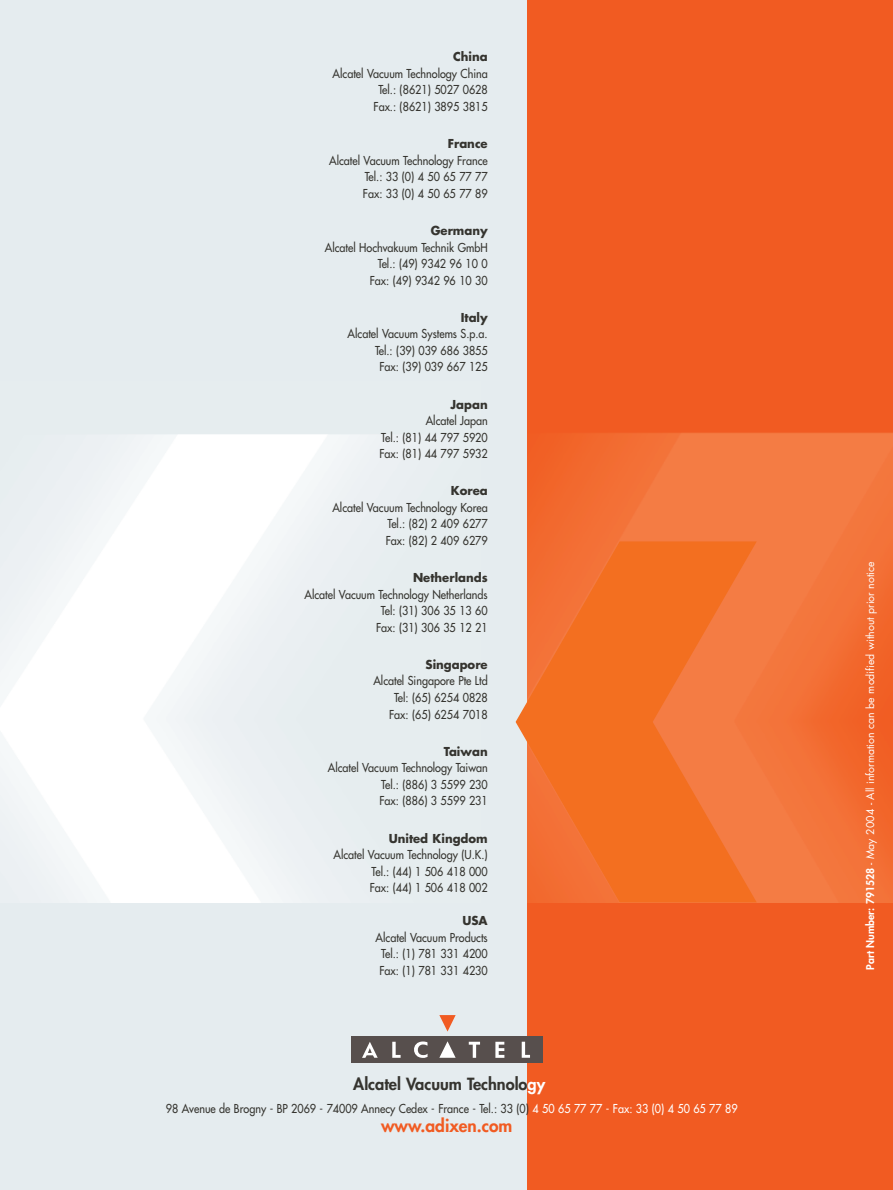
<style>
.page{position:relative;width:893px;height:1190px;background:#fff}
.page>*{position:absolute;margin:0;border:0;box-sizing:border-box;transform-origin:0 0}
.t1{font:800 17.25px "Futura";color:#f15b22}
.t2{font:800 16.35px "Futura";color:#35342f}
.t3{font:12px/16.5px "Futura";color:#35342f;text-align:right;scale:.9 1}
.t4{font:700 12px "Futura";color:#35342f}
.t5{font:10.5px "Futura";color:#fff}
.s1{color:#fff}
.s2{font-weight:800}
</style>
<div class="page">
<div style="left:0;top:0;width:892px;height:1189px;background:#e5ecef"></div>
<img style="left:0;top:434px;width:369px;height:468px">
<div style="left:527px;top:0;width:365px;height:1189px;background:#f15b22"></div>
<div style="left:351px;top:1036px;width:192px;height:27px;background:#574f4d"></div>
<svg style="left:439px;top:1015px;width:16px;height:16px"></svg>
<svg style="left:362px;top:1042px;width:16px;height:15px"></svg>
<svg style="left:392px;top:1041px;width:8px;height:16px"></svg>
<svg style="left:414px;top:1041px;width:13px;height:17px"></svg>
<svg style="left:439px;top:1041px;width:16px;height:16px"></svg>
<svg style="left:469px;top:1041px;width:11px;height:16px"></svg>
<svg style="left:495px;top:1041px;width:9px;height:16px"></svg>
<svg style="left:521px;top:1041px;width:9px;height:16px"></svg>
<img style="left:527px;top:433px;width:365px;height:469px">
<svg style="left:515px;top:541px;width:241px;height:361px;background:#f27735"></svg>
<p class="t4" style="left:453px;top:51px;width:36px">China</p>
<p class="t3" style="left:332px;top:66px;width:174px">Alcatel Vacuum Technology China<br>Tel.: (8621) 5027 0628<br>Fax.: (8621) 3895 3815</p>
<p class="t4" style="left:448px;top:138px;width:41px">France</p>
<p class="t3" style="left:363px;top:153px;width:140px;text-align:justify;text-indent:-34px">Alcatel Vacuum Technology France Tel.: 33 (0) 4 50 65 77 77<br>Fax: 33 (0) 4 50 65 77 89</p>
<p class="t4" style="left:431px;top:225px;width:58px">Germany</p>
<p class="t3" style="left:325px;top:240px;width:182px">Alcatel Hochvakuum Technik GmbH<br>Tel.: (49) 9342 96 10 0<br>Fax: (49) 9342 96 10 30</p>
<p class="t4" style="left:460px;top:312px;width:29px">Italy</p>
<p class="t3" style="left:347px;top:326px;width:157px">Alcatel Vacuum Systems S.p.a.<br>Tel.: (39) 039 686 3855<br>Fax: (39) 039 667 125</p>
<p class="t4" style="left:450px;top:398px;width:39px">Japan</p>
<p class="t3" style="left:379px;top:413px;width:122px;text-align:justify;text-indent:46px">Alcatel Japan Tel.: (81) 44 797 5920<br>Fax: (81) 44 797 5932</p>
<p class="t4" style="left:451px;top:485px;width:38px">Korea</p>
<p class="t3" style="left:386px;top:500px;width:115px;text-align:justify;text-indent:-53px">Alcatel Vacuum Technology Korea Tel.: (82) 2 409 6277<br>Fax: (82) 2 409 6279</p>
<p class="t4" style="left:413px;top:572px;width:76px">Netherlands</p>
<p class="t3" style="left:304px;top:587px;width:205px">Alcatel Vacuum Technology Netherlands<br>Tel: (31) 306 35 13 60<br>Fax: (31) 306 35 12 21</p>
<p class="t4" style="left:425px;top:659px;width:64px">Singapore</p>
<p class="t3" style="left:373px;top:673px;width:129px">Alcatel Singapore Pte Ltd<br>Tel: (65) 6254 0828<br>Fax: (65) 6254 7018</p>
<p class="t4" style="left:443px;top:745px;width:46px">Taiwan</p>
<p class="t3" style="left:379px;top:760px;width:122px;text-align:justify;text-indent:-52px">Alcatel Vacuum Technology Taiwan Tel.: (886) 3 5599 230<br>Fax: (886) 3 5599 231</p>
<p class="t4" style="left:389px;top:832px;width:100px">United Kingdom</p>
<p class="t3" style="left:370px;top:847px;width:132px;text-align:justify;text-indent:-36px">Alcatel Vacuum Technology (U.K.)<br>Tel.: (44) 1 506 418 000<br>Fax: (44) 1 506 418 002</p>
<p class="t4" style="left:462px;top:915px;width:27px">USA</p>
<p class="t3" style="left:375px;top:929px;width:126px;text-align:center">Alcatel Vacuum Products<br>Tel.: (1) 781 331 4200<br>Fax: (1) 781 331 4230</p>
<h2 class="t2" style="left:353px;top:1076px;width:193px">Alcatel Vacuum Technolo<span class="s1">gy</span></h2>
<p class="t3" style="left:166px;top:1100px;width:636px">98 Avenue de Brogny - BP 2069 - 74009 Annecy Cedex - France - Tel.: 33 (0) <span class="s1">4 50 65 77 77 - Fax: 33 (0) 4 50 65 77 89</span></p>
<h1 class="t1" style="left:381px;top:1117px;width:133px">www.adixen.com</h1>
<p class="t5" style="left:865px;top:969px;width:410px;rotate:-90deg"><span class="s2">Part Number: 791528</span> - May 2004 - All information can be modified without prior notice</p>
</div>
